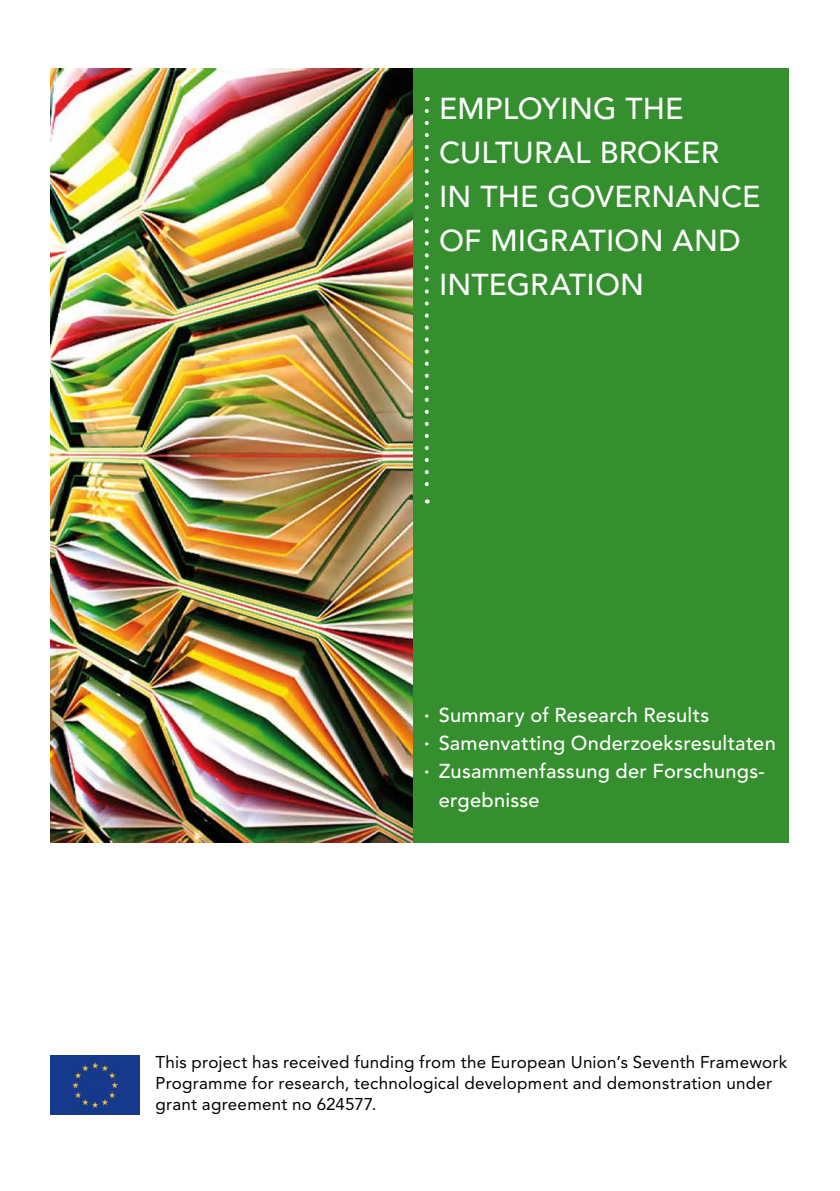
<style>
.page{position:relative;width:840px;height:1191px;background:#fff}
.page>*{position:absolute;margin:0;border:0;box-sizing:border-box;transform-origin:0 0}
.t1{font:500 30px/44px "Avenir LT Pro";letter-spacing:.005em;color:#fff}
.t2{font:500 20px "Avenir LT Pro";letter-spacing:.01em;color:#fff}
.t3{font:17px/21px "Avenir LT Pro";letter-spacing:.015em;color:#000}
.s1{font-weight:800;font-size:20.6px}
</style>
<div class="page">
<div style="left:403px;top:68px;width:385px;height:774px;background:#358f2e"></div>
<svg style="left:424px;top:111px;width:4px;height:392px"></svg>
<img style="left:51px;top:68px;width:361px;height:774px">
<img style="left:51px;top:1055px;width:88px;height:59px">
<h1 class="t1" style="left:439px;top:87px;width:303px">Employing the<br>Cultural Bro ker<br>in the Governance of M igration and<br>I ntegratio n</h1>
<p class="t2" style="left:423px;top:703px;width:287px"><span class="s1">·</span> Summary of Research Results</p>
<p class="t2" style="left:423px;top:731px;width:353px"><span class="s1">·</span> Samenvatting Onderzoeksresultaten</p>
<p class="t2" style="left:423px;top:759px;width:342px"><span class="s1">·</span> Zusammenfassung der Forschungs-</p>
<p class="t2" style="left:438px;top:787px;width:102px">ergebnisse</p>
<p class="t3" style="left:155px;top:1051px;width:633px">This project has received funding from the European Union’s Seventh Framework<br>Programme for research, technological development and demonstration under grant agreement no 624577.</p>
</div>
